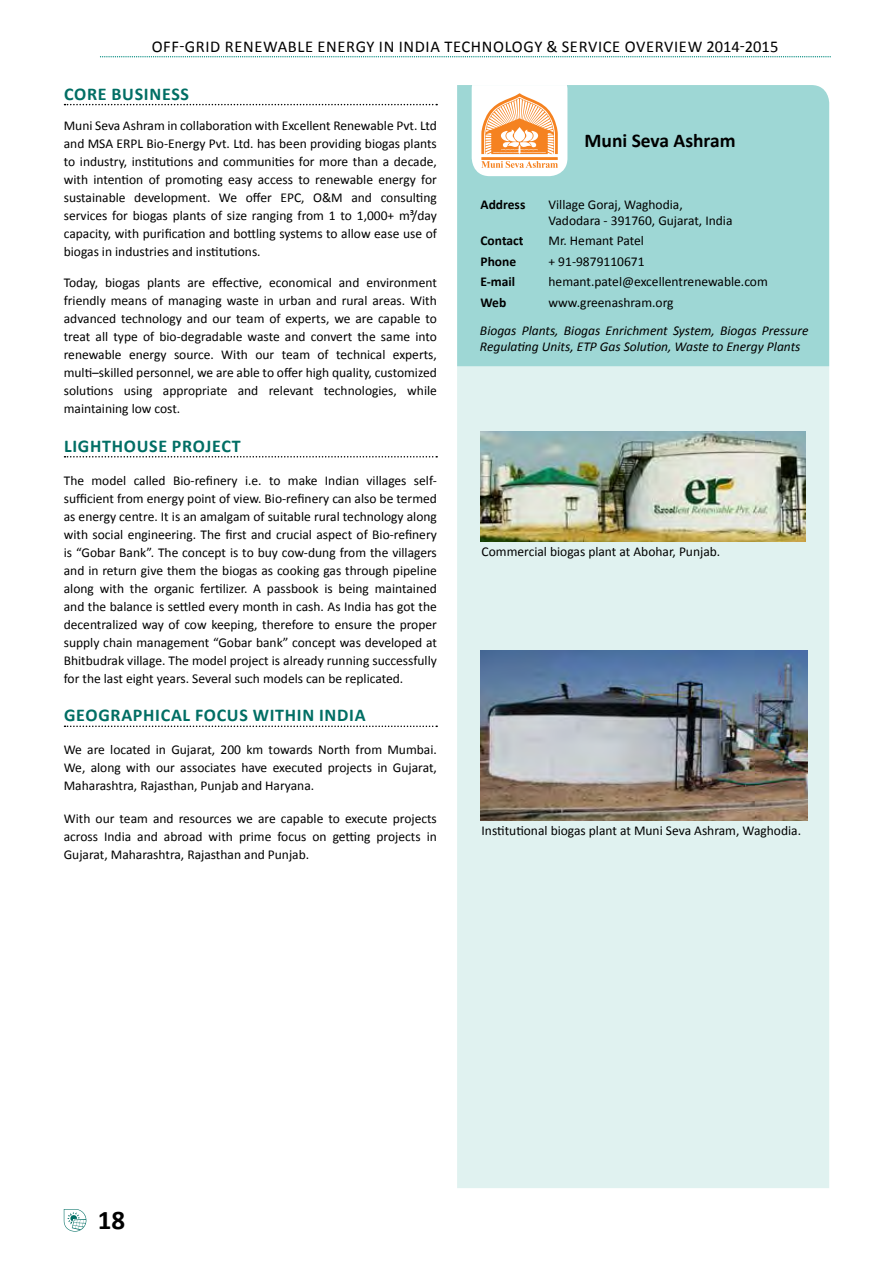
<style>
.page{position:relative;width:893px;height:1263px;background:#fff}
.page>*{position:absolute;margin:0;border:0;box-sizing:border-box;transform-origin:0 0}
.t1{font:700 27px "Calibri";color:#000}
.t2{font:700 19.5px "Calibri";color:#000}
.t3{font:700 18px "Calibri";letter-spacing:.04em;color:#006e64}
.t4{font:16.5px "Calibri";letter-spacing:.04em;color:#000}
.t5{font:13.5px/18px "Calibri";color:#000;text-align:justify}
.t6{font:italic 13.5px/16.2px "Calibri";color:#000}
.t7{font:700 13.5px "Calibri";color:#000}
</style>
<div class="page">
<svg style="left:100px;top:56px;width:731px;height:1px"></svg>
<div style="left:457px;top:366px;width:372px;height:822px;background:#e0f2f0"></div>
<div style="left:457px;top:85px;width:372px;height:281px;background:#9ed7d5"></div>
<svg style="left:472px;top:85px;width:95px;height:91px"></svg>
<img style="left:480px;top:432px;width:326px;height:109px">
<img style="left:480px;top:651px;width:328px;height:170px">
<svg style="left:65px;top:104px;width:372px;height:1px"></svg>
<svg style="left:65px;top:456px;width:372px;height:1px"></svg>
<svg style="left:65px;top:725px;width:372px;height:2px"></svg>
<svg style="left:64px;top:1209px;width:22px;height:22px"></svg>
<p class="t4" style="left:152px;top:36px;width:628px">Off-grid Renewable Energy in I ndia Technology &amp; Service Overview 2014-2015</p>
<h3 class="t3" style="left:64px;top:82px;width:126px">CORE BUSINESS</h3>
<p class="t5" style="left:64px;top:117px;width:375px">Muni Seva Ashram in collaboration with Excellent Renewable Pvt. Ltd and MSA ERPL Bio-Energy Pvt. Ltd. has been providing biogas plants to industry, institutions and communities for more than a decade, with intention of promoting easy access to renewable energy for sustainable development. We offer EPC, O&amp;M and consulting services for biogas plants of size ranging from 1 to 1,000+ m³/day capacity, with purification and bottling systems to allow ease use of biogas in industries and institutions.</p>
<p class="t5" style="left:64px;top:274px;width:375px">Today, biogas plants are effective, economical and environment friendly means of managing waste in urban and rural areas. With advanced technology and our team of experts, we are capable to treat all type of bio-degradable waste and convert the same into renewable energy source. With our team of technical experts, multi–skilled personnel, we are able to offer high quality, customized solutions using appropriate and relevant technologies, while maintaining low cost.</p>
<h3 class="t3" style="left:64px;top:434px;width:178px">LIG HTHOUSE PROJECT</h3>
<p class="t5" style="left:64px;top:471px;width:375px">The model called Bio-refinery i.e. to make Indian villages self&shy;sufficient from energy point of view. Bio-refinery can also be termed as energy centre. It is an amalgam of suitable rural technology along with social engineering. The first and crucial aspect of Bio-refinery is “Gobar Bank”. The concept is to buy cow-dung from the villagers and in return give them the biogas as cooking gas through pipeline along with the organic fertilizer. A passbook is being maintained and the balance is settled every month in cash. As India has got the decentralized way of cow keeping, therefore to ensure the proper supply chain management “Gobar bank” concept was developed at Bhitbudrak village. The model project is already running successfully for the last eight years. Several such models can be replicated.</p>
<h3 class="t3" style="left:64px;top:704px;width:303px">GEOG RAPHICAL FOCUS WITHIN INDIA</h3>
<p class="t5" style="left:64px;top:741px;width:375px">We are located in Gujarat, 200 km towards North from Mumbai.<br>We, along with our associates have executed projects in Gujarat, Maharashtra, Rajasthan, Punjab and Haryana.</p>
<p class="t5" style="left:64px;top:810px;width:375px">With our team and resources we are capable to execute projects across India and abroad with prime focus on getting projects in Gujarat, Maharashtra, Rajasthan and Punjab.</p>
<h2 class="t2" style="left:584px;top:128px;width:153px">MUNI SEVA ASHRAM</h2>
<p class="t7" style="left:480px;top:195px;width:46px">ADDRESS</p>
<p class="t5" style="left:548px;top:196px;width:185px;line-height:16.2px">Village Goraj, Waghodia,<br>Vadodara - 391760, Gujarat, India</p>
<p class="t7" style="left:480px;top:232px;width:45px">CONTACT</p>
<p class="t5" style="left:548px;top:232px;width:97px">Mr. Hemant Patel</p>
<p class="t7" style="left:480px;top:252px;width:37px">PHONE</p>
<p class="t5" style="left:548px;top:252px;width:98px">+ 91-9879110671</p>
<p class="t7" style="left:480px;top:273px;width:36px">E-MAIL</p>
<p class="t5" style="left:548px;top:273px;width:221px">hemant.patel@excellentrenewable.com</p>
<p class="t7" style="left:480px;top:293px;width:27px">WEB</p>
<p class="t5" style="left:549px;top:293px;width:127px">www.greenashram.org</p>
<p class="t6" style="left:480px;top:322px;width:330px">Biogas Plants, Biogas Enrichment System, Biogas Pressure<br>Regulating Units, ETP Gas Solution, Waste to Energy Plants</p>
<p class="t5" style="left:482px;top:543px;width:240px">Commercial biogas plant at Abohar, Punjab.</p>
<p class="t5" style="left:482px;top:822px;width:321px">Institutional biogas plant at Muni Seva Ashram, Waghodia.</p>
<h1 class="t1" style="left:98px;top:1203px;width:29px">18</h1>
</div>
